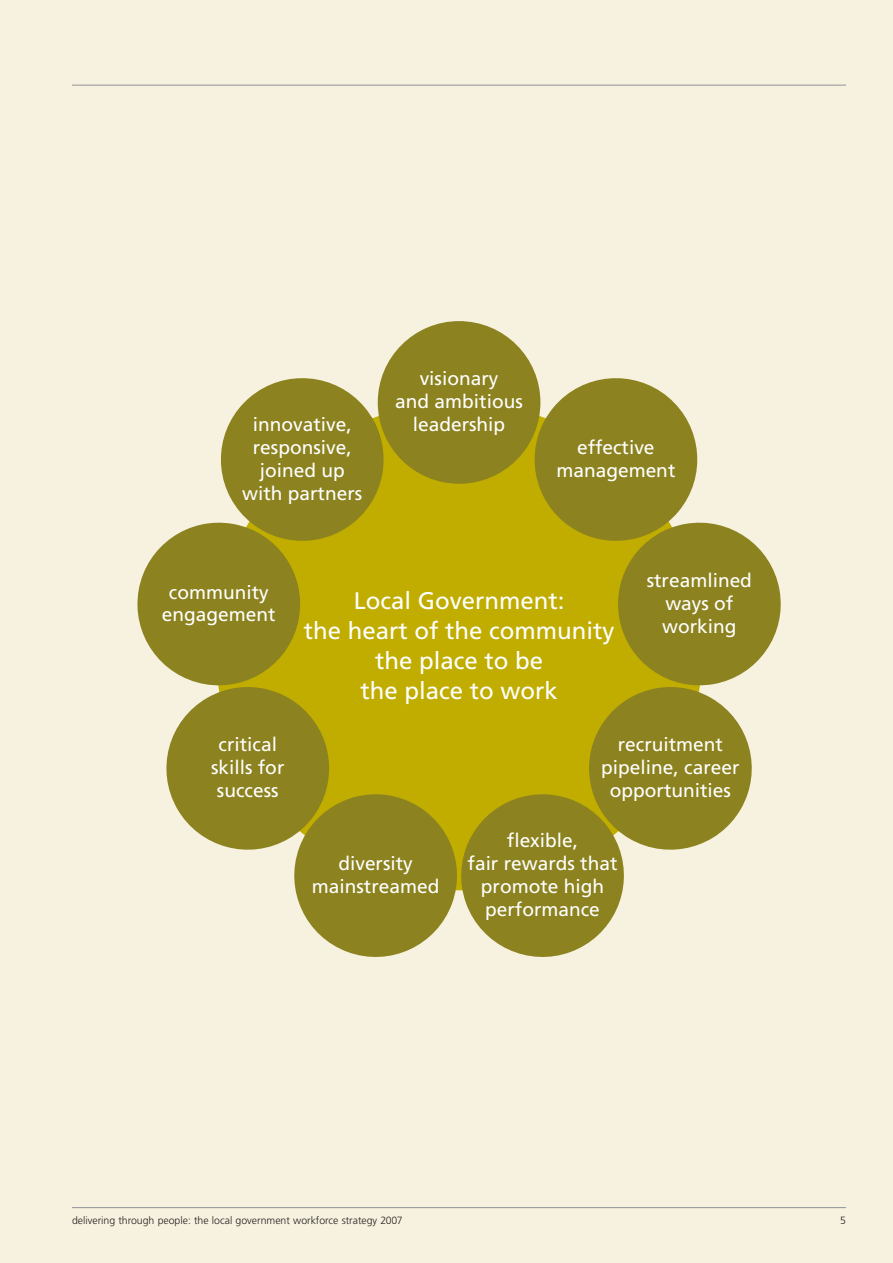
<style>
.page{position:relative;width:893px;height:1263px;background:#f7f2df}
.page>*{position:absolute;margin:0;border:0;box-sizing:border-box;transform-origin:0 0}
.t1{font:24px/30px "Frutiger";color:#fff;text-align:center}
.t2{font:19.2px/23px "Frutiger";color:#fff;text-align:center}
.t3{font:300 10.5px "Frutiger";color:#231f20}
</style>
<div class="page">
<hr style="left:72px;top:85px;width:774px;height:1px;background:#8f9198">
<hr style="left:72px;top:1207px;width:774px;height:1px;background:#8f9198">
<div style="left:378px;top:321px;width:162px;height:163px;background:#8c821f;border-radius:50%"></div>
<svg style="left:137px;top:368px;width:644px;height:589px"></svg>
<p class="t2" style="left:395px;top:369px;width:129px">visionary<br>and ambitious</p>
<p class="t2" style="left:253px;top:414px;width:100px">innovative,</p>
<p class="t2" style="left:413px;top:415px;width:94px">leadership</p>
<p class="t2" style="left:242px;top:437px;width:122px">responsive, joined up with partners</p>
<p class="t2" style="left:556px;top:437px;width:121px">effective management</p>
<p class="t2" style="left:162px;top:582px;width:115px">community engagement</p>
<p class="t2" style="left:211px;top:735px;width:75px">critical skills for success</p>
<p class="t1" style="left:304px;top:587px;width:312px">Local Government:<br>the heart of the community the place to be<br>the place to work</p>
<p class="t2" style="left:647px;top:570px;width:107px">streamlined ways of working</p>
<p class="t2" style="left:312px;top:853px;width:129px">diversity mainstreamed</p>
<p class="t2" style="left:601px;top:735px;width:140px">recruitment pipeline, career opportunities</p>
<p class="t2" style="left:468px;top:831px;width:151px">flexible,<br>fair rewards that promote high performance</p>
<p class="t3" style="left:72px;top:1216px;width:332px">delivering through people: the local government workforce strategy 2007</p>
<p class="t3" style="left:840px;top:1216px;width:7px">5</p>
</div>
